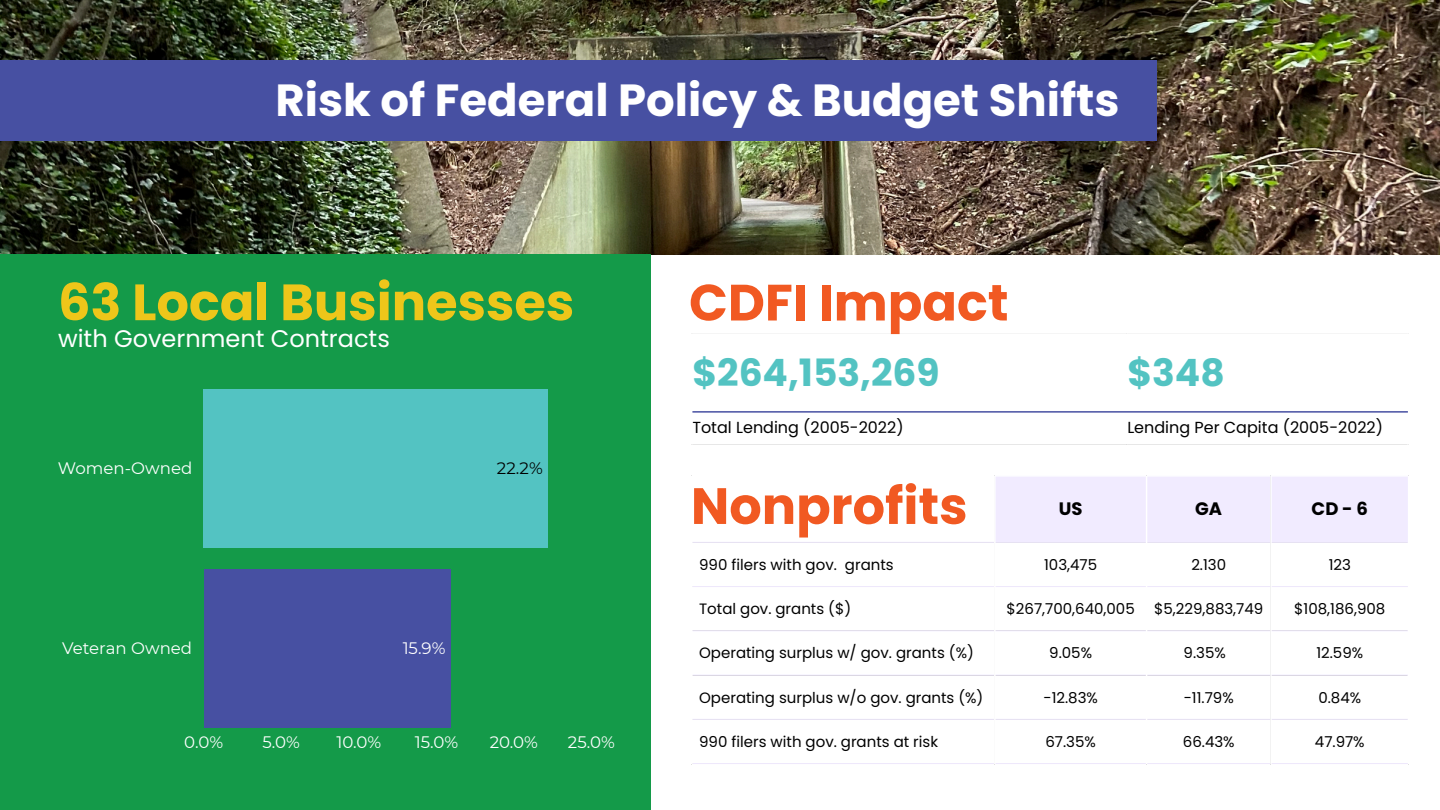
<style>
.page{position:relative;width:1440px;height:810px;background:#fff}
.page>*{position:absolute;margin:0;border:0;box-sizing:border-box;transform-origin:0 0}
.t1{font:700 51px "Poppins";color:#f15922}
.t2{font:700 51px "Poppins";color:#eec61a}
.t3{font:700 45px "Poppins";color:#fff}
.t4{font:700 37.6px "Poppins";color:#53c3c2}
.t5{font:24px "Poppins";color:#fff}
.t6{font:700 18px "Poppins";color:#000}
.t7{font:16.6px "Montserrat";color:#fff}
.t8{font:16.6px "Montserrat";color:#000}
.t9{font:16px "Poppins";color:#000}
.t10{font:15px "Poppins";color:#000}
</style>
<div class="page">
<img style="left:0;top:0;width:1440px;height:254px">
<div style="left:0;top:254px;width:650px;height:556px;background:#149a49"></div>
<hr style="left:692px;top:411px;width:716px;height:2px;background:#4750a2">
<div style="left:996px;top:477px;width:412px;height:65px;background:#f1ebff"></div>
<hr style="left:692px;top:542px;width:716px;height:1px;background:#f1ebff">
<hr style="left:692px;top:586px;width:716px;height:1px;background:#f1ebff">
<hr style="left:692px;top:630px;width:716px;height:1px;background:#f1ebff">
<hr style="left:692px;top:675px;width:716px;height:1px;background:#f1ebff">
<hr style="left:692px;top:719px;width:716px;height:1px;background:#f1ebff">
<hr style="left:692px;top:763px;width:716px;height:1px;background:#f1ebff">
<hr style="left:994px;top:476px;width:2px;height:288px;background:#fff">
<hr style="left:1146px;top:476px;width:1px;height:288px;background:#fff">
<hr style="left:1270px;top:476px;width:2px;height:288px;background:#fff">
<div style="left:204px;top:389px;width:344px;height:158px;background:#53c3c2"></div>
<div style="left:204px;top:569px;width:246px;height:158px;background:#4750a2"></div>
<div style="left:0;top:60px;width:1157px;height:81px;background:#4750a2"></div>
<p class="t3" style="left:276px;top:69px;width:846px">Risk of Federal Policy &amp; Budget Shifts</p>
<p class="t2" style="left:58px;top:267px;width:518px">63 Local Businesses</p>
<p class="t5" style="left:58px;top:322px;width:333px">with Government Contracts</p>
<p class="t7" style="left:58px;top:458px;width:136px">Women-Owned</p>
<p class="t7" style="left:62px;top:638px;width:132px">Veteran Owned</p>
<p class="t8" style="left:497px;top:458px;width:48px">22.2%</p>
<p class="t7" style="left:403px;top:638px;width:44px">15.9%</p>
<p class="t1" style="left:689px;top:267px;width:321px">CDFI Impact</p>
<p class="t4" style="left:692px;top:346px;width:249px">$264,153,269</p>
<p class="t4" style="left:1127px;top:346px;width:99px">$348</p>
<p class="t9" style="left:692px;top:416px;width:213px">Total Lending (2005-2022)</p>
<p class="t9" style="left:1127px;top:416px;width:257px">Lending Per Capita (2005-2022)</p>
<p class="t1" style="left:691px;top:470px;width:278px">Nonprofits</p>
<p class="t6" style="left:1059px;top:496px;width:25px">US</p>
<p class="t6" style="left:1195px;top:496px;width:28px">GA</p>
<h1 class="t6" style="left:1312px;top:496px;width:58px">CD-6</h1>
<p class="t10" style="left:699px;top:554px;width:196px">990 filers with gov. grants</p>
<p class="t10" style="left:1044px;top:554px;width:55px">103,475</p>
<p class="t10" style="left:1191px;top:554px;width:36px">2.130</p>
<p class="t10" style="left:1329px;top:554px;width:24px">123</p>
<p class="t10" style="left:699px;top:598px;width:154px">Total gov. grants ($)</p>
<p class="t10" style="left:1007px;top:598px;width:130px">$267,700,640,005</p>
<p class="t10" style="left:1154px;top:598px;width:111px">$5,229,883,749</p>
<p class="t10" style="left:1294px;top:598px;width:93px">$108,186,908</p>
<p class="t10" style="left:699px;top:643px;width:276px">Operating surplus w/ gov. grants (%)</p>
<p class="t10" style="left:1049px;top:643px;width:44px">9.05%</p>
<p class="t10" style="left:1184px;top:643px;width:44px">9.35%</p>
<p class="t10" style="left:1316px;top:643px;width:48px">12.59%</p>
<p class="t10" style="left:699px;top:687px;width:286px">Operating surplus w/o gov. grants (%)</p>
<p class="t10" style="left:1043px;top:687px;width:56px">-12.83%</p>
<p class="t10" style="left:1184px;top:687px;width:52px">-11.79%</p>
<p class="t10" style="left:1318px;top:687px;width:44px">0.84%</p>
<p class="t7" style="left:184px;top:732px;width:40px">0.0%</p>
<p class="t7" style="left:263px;top:732px;width:39px">5.0%</p>
<p class="t7" style="left:337px;top:732px;width:46px">10.0%</p>
<p class="t7" style="left:415px;top:732px;width:45px">15.0%</p>
<p class="t7" style="left:490px;top:732px;width:50px">20.0%</p>
<p class="t7" style="left:568px;top:732px;width:48px">25.0%</p>
<p class="t10" style="left:699px;top:731px;width:240px">990 filers with gov. grants at risk</p>
<p class="t10" style="left:1045px;top:731px;width:52px">67.35%</p>
<p class="t10" style="left:1183px;top:731px;width:53px">66.43%</p>
<p class="t10" style="left:1315px;top:731px;width:51px">47.97%</p>
</div>
